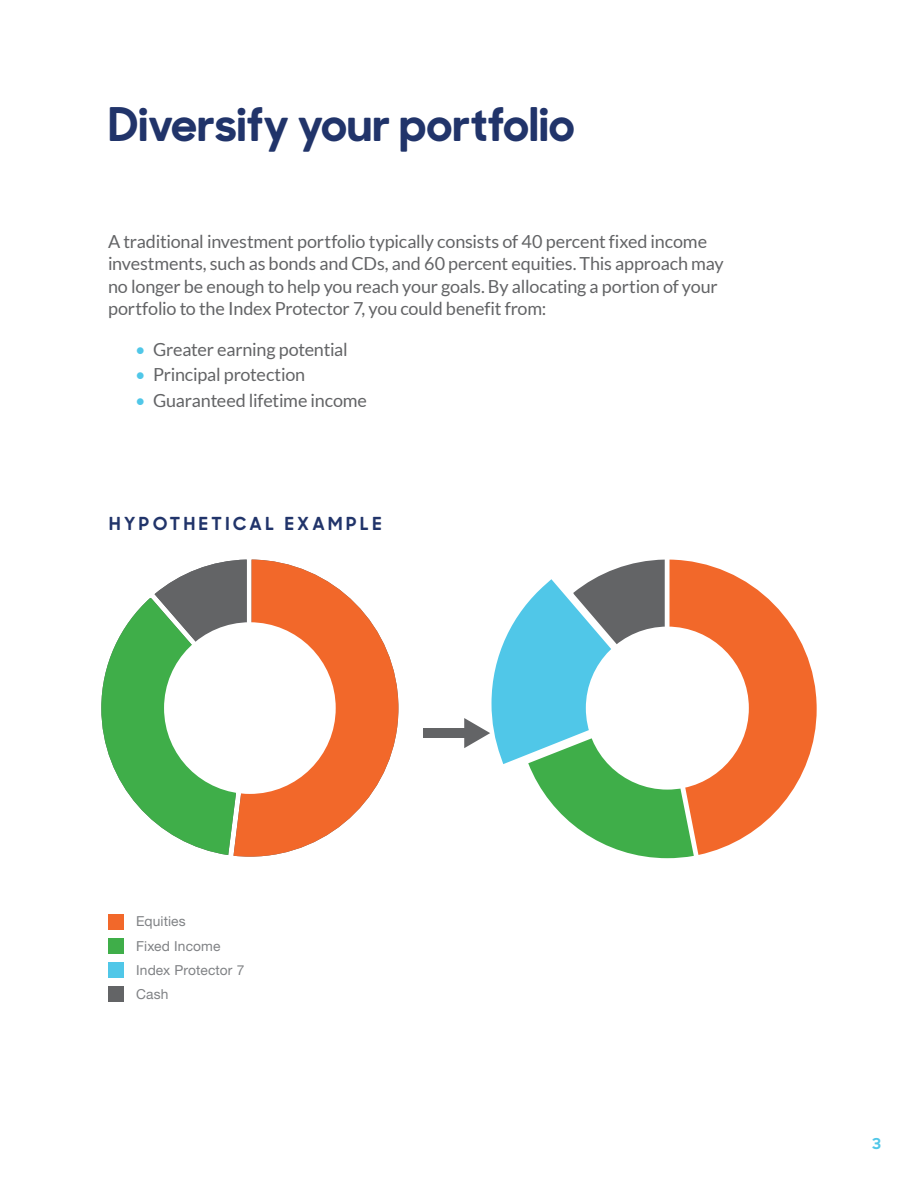
<style>
.page{position:relative;width:918px;height:1188px;background:#fff}
.page>*{position:absolute;margin:0;border:0;box-sizing:border-box;transform-origin:0 0}
.t1{font:700 46.5px "MM Sharp Sans";color:#21346a}
.t2{font:18px/22.5px "Lato";letter-spacing:-.01em;color:#636466}
.t3{font:700 18px "MM Sharp Sans";letter-spacing:.2em;color:#21346a}
.t4{font:700 15px "MM Sharp Sans";color:#50c7e8}
.t5{font:13.8px/24.5px "Helvetica Neue LT Std";letter-spacing:.005em;color:#808285}
.s1{color:#50c7e8}
</style>
<div class="page">
<div style="left:108px;top:914px;width:15px;height:16px;background:#f2682a"></div>
<div style="left:108px;top:938px;width:15px;height:16px;background:#3fae49"></div>
<div style="left:108px;top:962px;width:15px;height:16px;background:#50c7e8"></div>
<div style="left:108px;top:987px;width:15px;height:15px;background:#636466"></div>
<svg style="left:234px;top:560px;width:164px;height:297px;fill:#f2682a"></svg>
<svg style="left:101px;top:560px;width:146px;height:295px"></svg>
<svg style="left:464px;top:560px;width:353px;height:298px"></svg>
<div style="left:423px;top:728px;width:45px;height:10px;background:#636466"></div>
<div style="left:164px;top:622px;width:172px;height:172px;background:#fff;border-radius:50%"></div>
<div style="left:586px;top:627px;width:163px;height:163px;background:#fff;border-radius:50%"></div>
<h1 class="t1" style="left:108px;top:85px;width:468px">Diversify your portfolio</h1>
<p class="t2" style="left:108px;top:230px;width:617px">A traditional investment portfolio typically consists of 40 percent fixed income investments, such as bonds and CDs, and 60 percent equities. This approach may no longer be enough to help you reach your goals. By allocating a portion of your portfolio to the Index Protector 7, you could benefit from:</p>
<p class="t2" style="left:135px;top:338px;width:214px"><span class="s1">•</span> Greater earning potential</p>
<p class="t2" style="left:135px;top:363px;width:172px"><span class="s1">•</span> Principal protection</p>
<p class="t2" style="left:135px;top:389px;width:234px"><span class="s1">•</span> Guaranteed lifetime income</p>
<p class="t3" style="left:109px;top:509px;width:274px">HYPOTHETICAL EXAMPLE</p>
<p class="t5" style="left:136px;top:909px;width:110px">Equities<br>Fixed Income<br>Index Protector 7<br>Cash</p>
<p class="t4" style="left:872px;top:1131px;width:11px">3</p>
</div>
